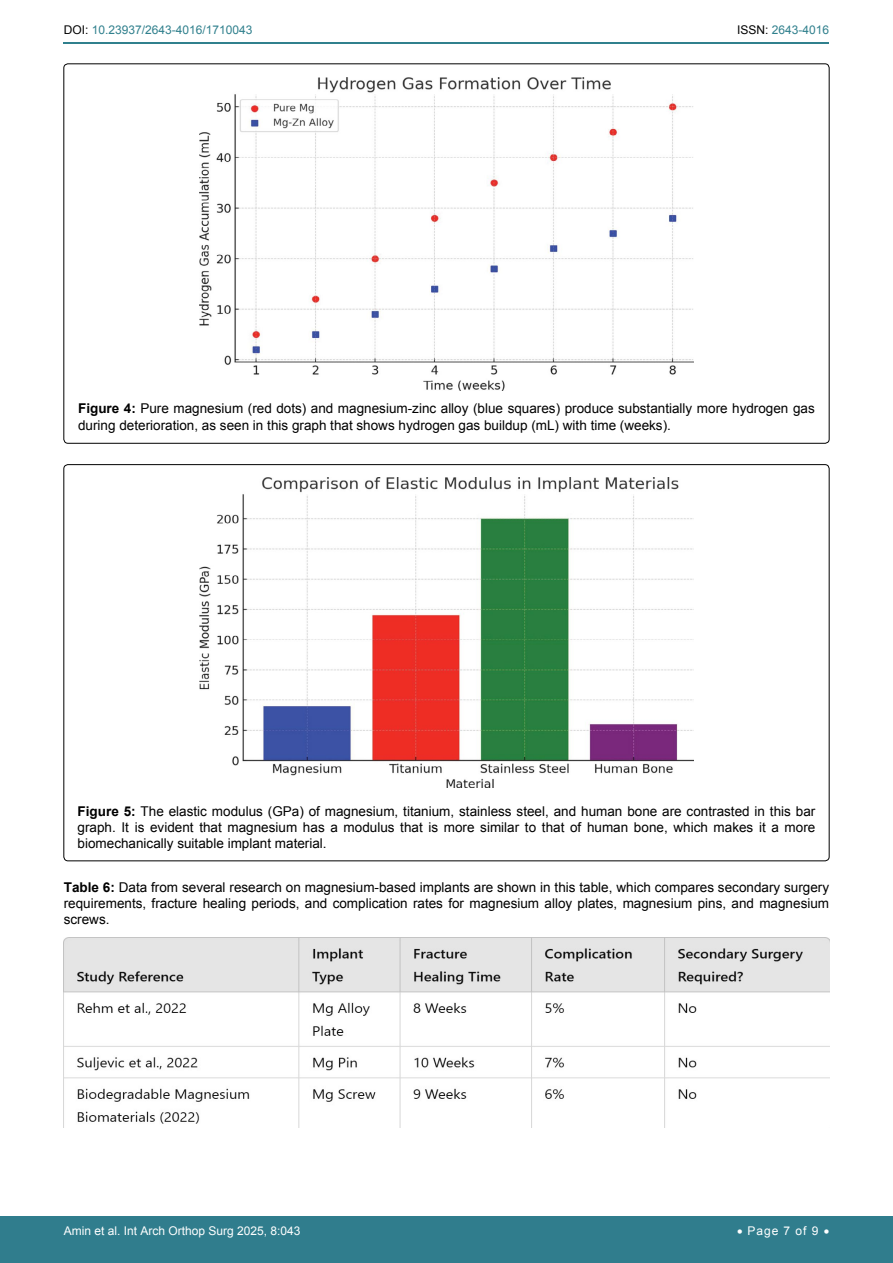
<style>
.page{position:relative;width:893px;height:1263px;background:#fff}
.page>*{position:absolute;margin:0;border:0;box-sizing:border-box;transform-origin:0 0}
.t1{font:13.5px/16.2px "Arial";color:#000;text-align:justify}
.t2{font:12px "Arial";color:#fff}
.t3{font:12px "Arial";color:#30808d}
.s1{color:#000}
.s2{font-weight:700}
</style>
<div class="page">
<hr style="left:64px;top:42px;width:765px;height:1px;background:#30808d">
<div style="left:0;top:1217px;width:893px;height:46px;background:#307d8d"></div>
<img style="left:199px;top:477px;width:495px;height:310px">
<img style="left:64px;top:937px;width:765px;height:191px">
<img style="left:199px;top:77px;width:495px;height:314px">
<p class="t3" style="left:64px;top:22px;width:190px"><span class="s1">DOI:</span> 10.23937/2643-4016/1710043</p>
<p class="t3" style="left:737px;top:22px;width:94px"><span class="s1">ISSN:</span> 2643-4016</p>
<p class="t1" style="left:78px;top:401px;width:738px"><span class="s2">Figure 4:</span> Pure magnesium (red dots) and magnesium-zinc alloy (blue squares) produce substantially more hydrogen gas during deterioration, as seen in this graph that shows hydrogen gas buildup (mL) with time (weeks).</p>
<p class="t1" style="left:78px;top:803px;width:739px"><span class="s2">Figure 5:</span> The elastic modulus (GPa) of magnesium, titanium, stainless steel, and human bone are contrasted in this bar graph. It is evident that magnesium has a modulus that is more similar to that of human bone, which makes it a more biomechanically suitable implant material.</p>
<p class="t1" style="left:64px;top:879px;width:767px"><span class="s2">Table 6:</span> Data from several research on magnesium-based implants are shown in this table, which compares secondary surgery requirements, fracture healing periods, and complication rates for magnesium alloy plates, magnesium pins, and magnesium screws.</p>
<p class="t2" style="left:64px;top:1223px;width:238px">Amin et al. Int Arch Orthop Surg 2025, 8:043</p>
<p class="t2" style="left:737px;top:1223px;width:94px">• Page 7 of 9 •</p>
</div>
